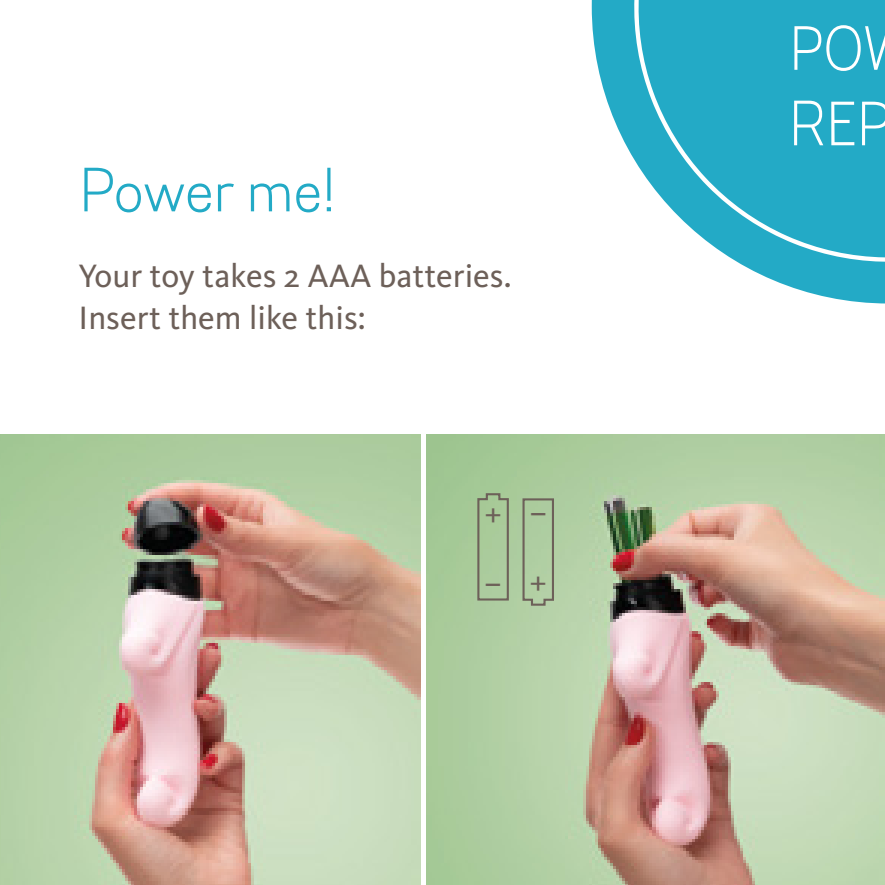
<style>
.page{position:relative;width:885px;height:885px;background:#fff}
.page>*{position:absolute;margin:0;border:0;box-sizing:border-box;transform-origin:0 0}
.t1{font:67.2px "Hogar";color:#23aac6}
.t2{font:67.2px/75.6px "Hogar";color:#fff;scale:.94 1}
.t3{font:33.6px/42px "Kievit Pro";color:#6d6059}
.t4{font:29.2px "Kievit Pro";color:#6d6059}
</style>
<div class="page">
<svg style="left:591px;top:0;width:293px;height:303px"></svg>
<svg style="left:633px;top:0;width:251px;height:262px;background:#38b2cb"></svg>
<img style="left:0;top:434px;width:420px;height:450px">
<img style="left:426px;top:434px;width:458px;height:450px">
<svg style="left:476px;top:492px;width:34px;height:109px;background:#a0ba91"></svg>
<svg style="left:521px;top:497px;width:34px;height:109px;background:#a4bc96"></svg>
<p class="t1" style="left:79px;top:151px;width:258px">Power me!</p>
<p class="t3" style="left:79px;top:254px;width:434px">Your toy takes 2 AAA batteries.<br>Insert them like this:</p>
<p class="t4" style="left:484px;top:495px;width:18px">+</p>
<p class="t3" style="left:484px;top:561px;width:19px">–</p>
<p class="t2" style="left:788px;top:12px;width:110px">PO<br>REP</p>
</div>
